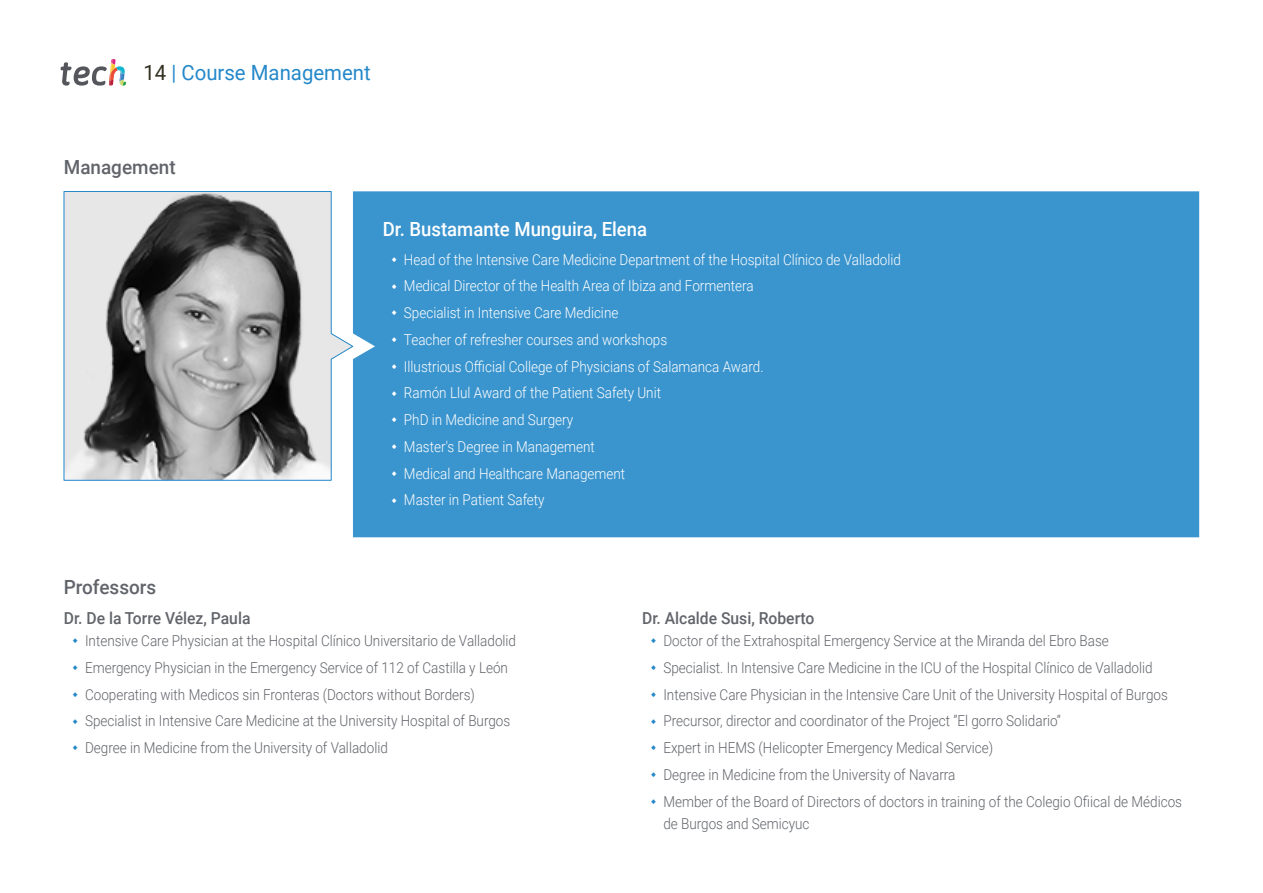
<style>
.page{position:relative;width:1263px;height:893px;background:#fff}
.page>*{position:absolute;margin:0;border:0;box-sizing:border-box;transform-origin:0 0}
.t1{font:21px "Roboto";color:#2488c9}
.t2{font:500 19.5px "Roboto";color:#fff;scale:.95 1}
.t3{font:500 19.5px "Roboto";color:#61646a}
.t4{font:500 16.5px "Roboto";color:#61646a;scale:.95 1}
.t5{font:300 15px/26.7px "Roboto";color:#61646a;scale:.9 1}
.t6{font:300 15px/26.7px "Roboto";color:#fff;scale:.9 1}
.s1{color:#312e20}
</style>
<div class="page">
<div style="left:353px;top:191px;width:846px;height:346px;background:#3a94ce"></div>
<svg style="left:63px;top:191px;width:291px;height:290px;background:#a1a2a3"></svg>
<svg style="left:61px;top:59px;width:65px;height:27px"></svg>
<svg style="left:392px;top:257px;width:5px;height:5px"></svg>
<svg style="left:392px;top:284px;width:5px;height:5px"></svg>
<svg style="left:392px;top:310px;width:5px;height:5px"></svg>
<svg style="left:392px;top:337px;width:5px;height:5px"></svg>
<svg style="left:392px;top:364px;width:5px;height:5px"></svg>
<svg style="left:392px;top:391px;width:5px;height:5px"></svg>
<svg style="left:392px;top:417px;width:5px;height:5px"></svg>
<svg style="left:392px;top:444px;width:5px;height:5px"></svg>
<svg style="left:392px;top:471px;width:5px;height:5px"></svg>
<svg style="left:392px;top:498px;width:5px;height:5px"></svg>
<h1 class="t1" style="left:144px;top:57px;width:229px"><span class="s1">14</span> | Course Management</h1>
<h2 class="t3" style="left:64px;top:154px;width:113px">Management</h2>
<h2 class="t2" style="left:383px;top:215px;width:280px">Dr. Bustamante Munguira, Elena</h2>
<p class="t6" style="left:404px;top:245px;width:554px">Head of the Intensive Care Medicine Department of the Hospital Clínico de Valladolid Medical Director of the Health Area of Ibiza and Formentera<br>Specialist in Intensive Care Medicine<br>Teacher of refresher courses and workshops<br>Illustrious Official College of Physicians of Salamanca Award.<br>Ramón Llul Award of the Patient Safety Unit<br>PhD in Medicine and Surgery<br>Master's Degree in Management<br>Medical and Healthcare Management<br>Master in Patient Safety</p>
<h2 class="t3" style="left:64px;top:574px;width:94px">Professors</h2>
<p class="t4" style="left:64px;top:606px;width:198px">Dr. De la Torre Vélez, Paula</p>
<p class="t5" style="left:85px;top:627px;width:480px">Intensive Care Physician at the Hospital Clínico Universitario de Valladolid Emergency Physician in the Emergency Service of 112 of Castilla y León Cooperating with Medicos sin Fronteras (Doctors without Borders)<br>Specialist in Intensive Care Medicine at the University Hospital of Burgos Degree in Medicine from the University of Valladolid</p>
<p class="t4" style="left:642px;top:606px;width:183px">Dr. Alcalde Susi, Roberto</p>
<p class="t5" style="left:663px;top:627px;width:578px">Doctor of the Extrahospital Emergency Service at the Miranda del Ebro Base<br>Specialist. In Intensive Care Medicine in the ICU of the Hospital Clínico de Valladolid Intensive Care Physician in the Intensive Care Unit of the University Hospital of Burgos Precursor, director and coordinator of the Project ”El gorro Solidario”<br>Expert in HEMS (Helicopter Emergency Medical Service)<br>Degree in Medicine from the University of Navarra<br>Member of the Board of Directors of doctors in training of the Colegio Ofiical de Médicos</p>
<p class="t5" style="left:663px;top:810px;width:164px">de Burgos and Semicyuc</p>
</div>
